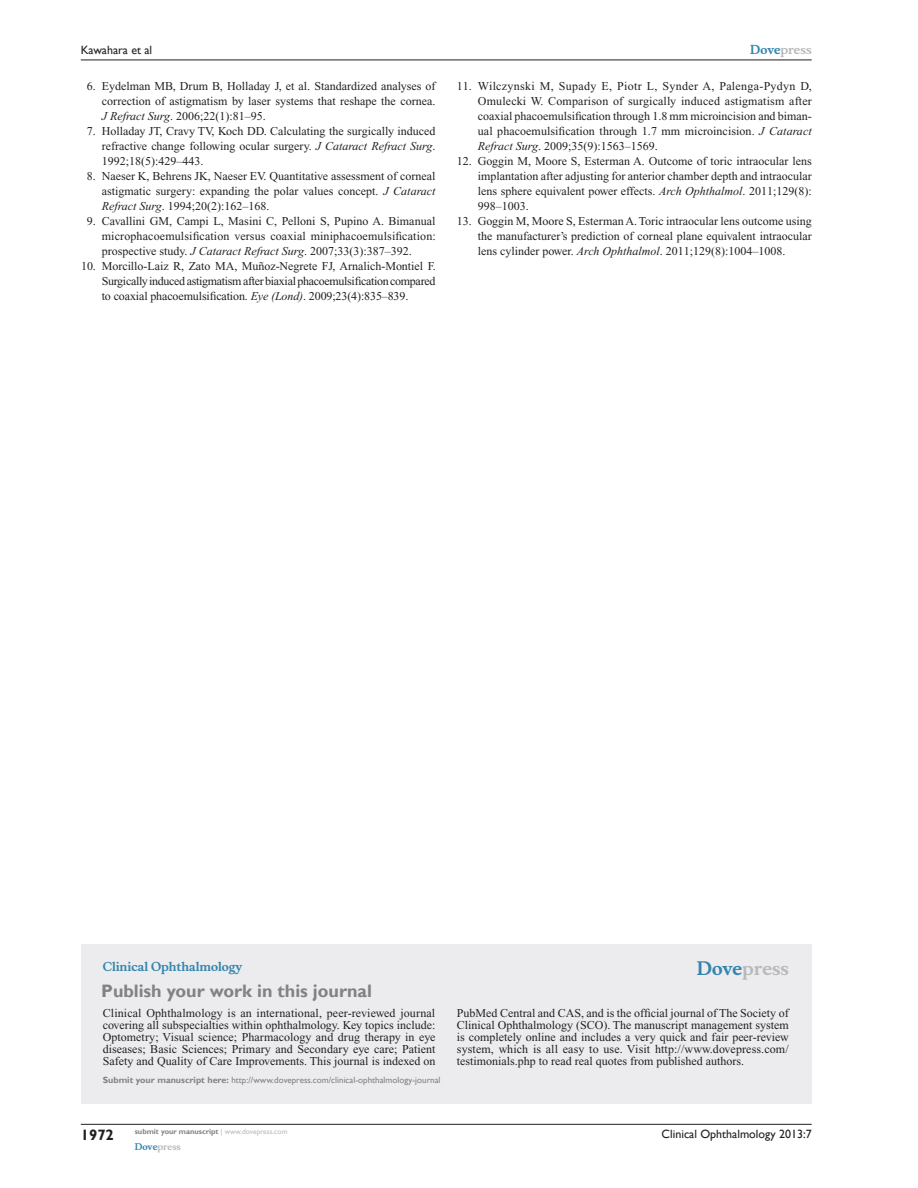
<style>
.page{position:relative;width:918px;height:1188px;background:#fff}
.page>*{position:absolute;margin:0;border:0;box-sizing:border-box;transform-origin:0 0}
.PromBx-H1{font:700 18px "Gill Sans";color:#808285}
.PromBx-Brand{font:700 18px "Musee";color:#b8b9bc}
.t1{font:700 15px "Gill Sans";color:#231f20}
.RefNL2{font:12px/15px "Times New Roman";color:#231f20;text-align:justify}
.PromBx-Tx{font:12px/12px "Times New Roman";color:#231f20;text-align:justify}
.t2{font:12px "Gill Sans";color:#231f20}
.PromBx-JrnlName{font:700 12px "Musee";color:#3485ae}
.t3{font:700 12px "Musee";color:#b8b9bc}
.PromBx-SubmitMssWebA{font:9px "Gill Sans";color:#808285}
.t4{font:700 9px "Musee";color:#b8b9bc}
.t5{font:700 7.5px "Gill Sans";color:#808285}
.s1{font-style:italic}
.s2{color:#3485ae}
.s3{font-weight:700}
.s4{font-weight:400;color:#b8b9bc}
</style>
<div class="page">
<div style="left:81px;top:944px;width:731px;height:159px;background:#ececee"></div>
<hr style="left:81px;top:1124px;width:731px;height:1px;background:#231f20">
<hr style="left:81px;top:60px;width:731px;height:1px;background:#231f20">
<p class="t2" style="left:81px;top:43px;width:73px">Kawahara et al</p>
<p class="RefNL2" style="left:102px;top:79px;width:335px;text-indent:-15px">6. Eydelman MB, Drum B, Holladay J, et al. Standardized analyses of correction of astigmatism by laser systems that reshape the cornea.<br><span class="s1">J Refract Surg</span>. 2006;22(1):81–95.</p>
<p class="RefNL2" style="left:102px;top:124px;width:335px;text-indent:-15px">7. Holladay JT, Cravy TV, Koch DD. Calculating the surgically induced refractive change following ocular surgery. <span class="s1">J Cataract Refract Surg</span>.<br>1992;18(5):429–443.</p>
<p class="RefNL2" style="left:102px;top:169px;width:335px;text-indent:-15px">8. Naeser K, Behrens JK, Naeser EV. Quantitative assessment of corneal astigmatic surgery: expanding the polar values concept. <span class="s1">J Cataract Refract Surg</span>. 1994;20(2):162–168.</p>
<p class="RefNL2" style="left:102px;top:214px;width:336px;text-indent:-15px">9. Cavallini GM, Campi L, Masini C, Pelloni S, Pupino A. Bimanual microphacoemulsification versus coaxial miniphacoemulsification: prospective study. <span class="s1">J Cataract Refract Surg</span>. 2007;33(3):387–392.</p>
<p class="RefNL2" style="left:102px;top:259px;width:335px;text-indent:-21px">10. Morcillo-Laiz R, Zato MA, Muñoz-Negrete FJ, Arnalich-Montiel F.<br>Surgically induced astigmatism after biaxial phacoemulsification compared to coaxial phacoemulsification. <span class="s1">Eye (Lond)</span>. 2009;23(4):835–839.</p>
<p class="t3" style="left:750px;top:43px;width:63px"><span class="s2">Dove</span>press</p>
<p class="RefNL2" style="left:478px;top:79px;width:335px;text-indent:-21px">11. Wilczynski M, Supady E, Piotr L, Synder A, Palenga-Pydyn D, Omulecki W. Comparison of surgically induced astigmatism after coaxial phacoemulsification through 1.8 mm microincision and biman&shy;ual phacoemulsification through 1.7 mm microincision. <span class="s1">J Cataract Refract Surg</span>. 2009;35(9):1563–1569.</p>
<p class="RefNL2" style="left:478px;top:154px;width:335px;text-indent:-21px">12. Goggin M, Moore S, Esterman A. Outcome of toric intraocular lens implantation after adjusting for anterior chamber depth and intraocular lens sphere equivalent power effects. <span class="s1">Arch Ophthalmol</span>. 2011;129(8):<br>998–1003.</p>
<p class="RefNL2" style="left:478px;top:214px;width:335px;text-indent:-21px">13. Goggin M, Moore S, Esterman A. Toric intraocular lens outcome using the manufacturer’s prediction of corneal plane equivalent intraocular lens cylinder power. <span class="s1">Arch Ophthalmol</span>. 2011;129(8):1004–1008.</p>
<p class="PromBx-JrnlName" style="left:103px;top:959px;width:141px">Clinical Ophthalmology</p>
<p class="PromBx-H1" style="left:101px;top:980px;width:272px">Publish your work in this journal</p>
<p class="PromBx-Brand" style="left:697px;top:958px;width:94px"><span class="s2">Dove</span>press</p>
<p class="PromBx-Tx" style="left:103px;top:1007px;width:334px">Clinical Ophthalmology is an international, peer-reviewed journal covering all subspecialties within ophthalmology. Key topics include:<br>Optometry; Visual science; Pharmacology and drug therapy in eye diseases; Basic Sciences; Primary and Secondary eye care; Patient Safety and Quality of Care Improvements. This journal is indexed on</p>
<p class="PromBx-Tx" style="left:457px;top:1007px;width:333px">PubMed Central and CAS, and is the official journal of The Society of Clinical Ophthalmology (SCO). The manuscript management system is completely online and includes a very quick and fair peer-review system, which is all easy to use. Visit http://www.dovepress.com/ testimonials.php to read real quotes from published authors.</p>
<p class="PromBx-SubmitMssWebA" style="left:103px;top:1075px;width:339px"><span class="s3">Submit your manuscript here:</span> http://www.dovepress.com/clinical-ophthalmology-journal</p>
<p class="t1" style="left:81px;top:1126px;width:35px">1972</p>
<p class="t5" style="left:135px;top:1127px;width:154px">submit your manuscript <span class="s4">| www.dovepress.com</span></p>
<p class="t4" style="left:135px;top:1141px;width:48px"><span class="s2">Dove</span>press</p>
<p class="t2" style="left:662px;top:1127px;width:152px">Clinical Ophthalmology 2013:7</p>
</div>
